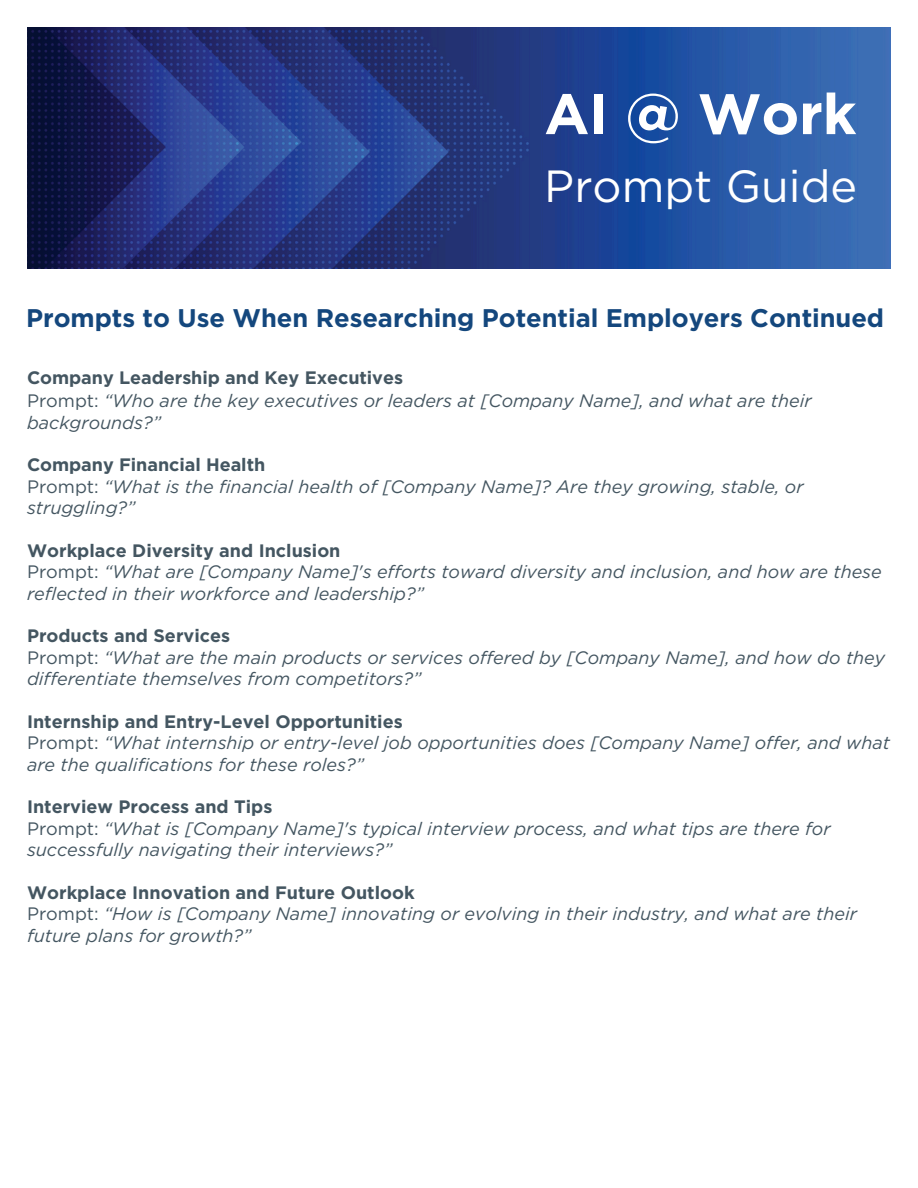
<style>
.page{position:relative;width:918px;height:1188px;background:#fff}
.page>*{position:absolute;margin:0;border:0;box-sizing:border-box;transform-origin:0 0}
.t1{font:700 57px "Gotham";letter-spacing:-.005em;color:#fff}
.t2{font:45px "Gotham";color:#fff}
.t3{font:700 25.5px "Gotham";letter-spacing:-.005em;color:#14477d}
.t4{font:italic 18px/21.3px "Gotham";color:#445661}
.t5{font:700 18px "Gotham";color:#445661}
.s1{font-style:normal}
</style>
<div class="page">
<img style="left:27px;top:27px;width:864px;height:242px">
<h1 class="t1" style="left:544px;top:79px;width:314px">AI @ Work</h1>
<h1 class="t2" style="left:544px;top:158px;width:314px">Prompt Guide</h1>
<p class="t3" style="left:26px;top:302px;width:859px">Prompts to Use When Researching Potential Employers Continued</p>
<h2 class="t5" style="left:27px;top:366px;width:378px">Company Leadership and Key Executives</h2>
<p class="t4" style="left:27px;top:390px;width:786px"><span class="s1">Prompt:</span> “Who are the key executives or leaders at [Company Name], and what are their backgrounds?”</p>
<p class="t5" style="left:27px;top:454px;width:240px">Company Financial Health</p>
<p class="t4" style="left:27px;top:475px;width:778px"><span class="s1">Prompt:</span> “What is the financial health of [Company Name]? Are they growing, stable, or struggling?”</p>
<p class="t5" style="left:27px;top:539px;width:315px">Workplace Diversity and Inclusion</p>
<p class="t4" style="left:27px;top:561px;width:856px"><span class="s1">Prompt:</span> “What are [Company Name]'s efforts toward diversity and inclusion, and how are these reflected in their workforce and leadership?”</p>
<p class="t5" style="left:27px;top:625px;width:205px">Products and Services</p>
<p class="t4" style="left:27px;top:646px;width:860px"><span class="s1">Prompt:</span> “What are the main products or services offered by [Company Name], and how do they differentiate themselves from competitors?”</p>
<p class="t5" style="left:27px;top:710px;width:377px">Internship and Entry-Level Opportunities</p>
<p class="t4" style="left:27px;top:732px;width:865px"><span class="s1">Prompt:</span> “What internship or entry-level job opportunities does [Company Name] offer, and what are the qualifications for these roles?”</p>
<p class="t5" style="left:27px;top:796px;width:247px">Interview Process and Tips</p>
<p class="t4" style="left:27px;top:817px;width:805px"><span class="s1">Prompt:</span> “What is [Company Name]'s typical interview process, and what tips are there for successfully navigating their interviews?”</p>
<p class="t5" style="left:27px;top:881px;width:389px">Workplace Innovation and Future Outlook</p>
<p class="t4" style="left:27px;top:903px;width:832px"><span class="s1">Prompt:</span> “How is [Company Name] innovating or evolving in their industry, and what are their future plans for growth?”</p>
</div>
